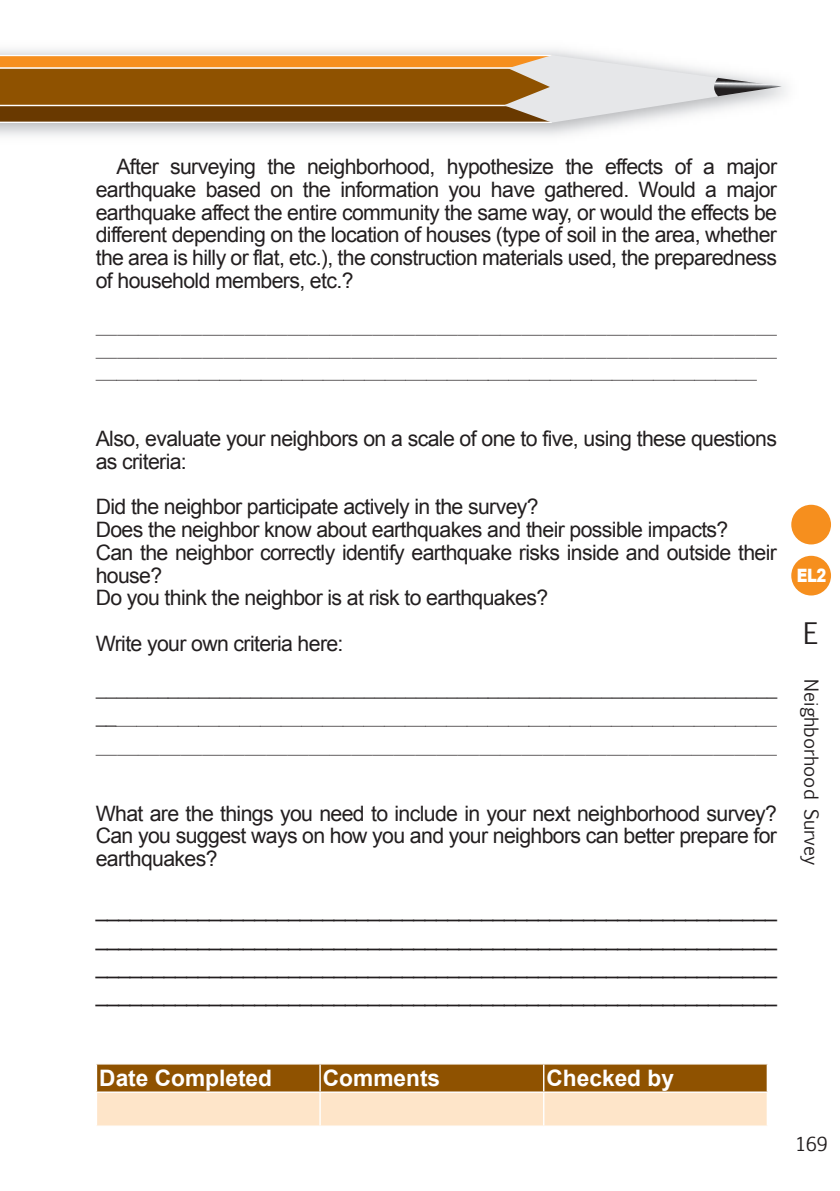
<style>
.page{position:relative;width:840px;height:1191px;background:#fff}
.page>*{position:absolute;margin:0;border:0;box-sizing:border-box;transform-origin:0 0}
.t1{font:28.4px "Euphemia UCAS";color:#231f20}
.t2{font:700 22.6px "Arial";color:#fff}
.t3{font:21.2px/22.6px "Arial";letter-spacing:-.03em;color:#231f20;text-align:justify}
.t4{font:21.2px/22.6px "Koz Min Pro";color:#231f20;text-align:justify}
.t5{font:18.4px "Euphemia UCAS";color:#231f20}
.t6{font:900 18.4px "Arial";color:#fff;scale:.8 1}
</style>
<div class="page">
<svg style="left:0;top:55px;width:781px;height:68px;background:#b68d5b"></svg>
<div style="left:790px;top:556px;width:40px;height:39px;background:#f68f1e;border-radius:50%"></div>
<svg style="left:96px;top:1063px;width:671px;height:62px;background:#cda572"></svg>
<hr style="left:96px;top:1091px;width:224px;height:2px;background:#fff">
<hr style="left:96px;top:1093px;width:1px;height:32px;background:#fff">
<hr style="left:320px;top:1091px;width:223px;height:2px;background:#fff">
<hr style="left:319px;top:1093px;width:1px;height:32px;background:#fff">
<hr style="left:543px;top:1091px;width:224px;height:2px;background:#fff">
<hr style="left:542px;top:1093px;width:2px;height:32px;background:#fff">
<hr style="left:766px;top:1093px;width:1px;height:32px;background:#fff">
<div style="left:790px;top:505px;width:40px;height:39px;background:#f68f1e;border-radius:50%"></div>
<p class="t3" style="left:96px;top:155px;width:682px;text-indent:21px">After surveying the neighborhood, hypothesize the effects of a major earthquake based on the information you have gathered. Would a major earthquake affect the entire community the same way, or would the effects be different depending on the location of houses (type of soil in the area, whether the area is hilly or flat, etc.), the construction materials used, the preparedness of household members, etc.?</p>
<p class="t4" style="left:96px;top:313px;width:682px">＿＿＿＿＿＿＿＿＿＿＿＿＿＿＿＿＿＿＿＿＿＿＿＿＿＿＿＿＿＿＿＿＿＿＿＿＿＿＿＿＿＿＿＿＿＿＿＿＿＿＿＿＿＿＿＿＿＿＿＿＿＿＿＿＿＿＿＿＿＿＿＿＿＿＿＿＿＿＿＿＿＿＿＿＿＿＿＿＿＿＿＿＿＿＿＿</p>
<p class="t3" style="left:96px;top:428px;width:682px">Also, evaluate your neighbors on a scale of one to five, using these questions as criteria:</p>
<p class="t3" style="left:96px;top:496px;width:682px;text-align:left">Did the neighbor participate actively in the survey?<br>Does the neighbor know about earthquakes and their possible impacts?<br>Can the neighbor correctly identify earthquake risks inside and outside their house?<br>Do you think the neighbor is at risk to earthquakes?</p>
<p class="t3" style="left:96px;top:632px;width:249px">Write your own criteria here:</p>
<p class="t4" style="left:96px;top:673px;width:682px;line-height:28.4px">__________________________________________________________________ __＿＿＿＿＿＿＿＿＿＿＿＿＿＿＿＿＿＿＿＿＿＿＿＿＿＿＿＿＿＿＿＿＿＿＿＿＿＿＿＿＿＿＿＿＿＿＿＿＿＿＿＿＿＿＿＿＿＿＿＿＿＿＿＿</p>
<p class="t3" style="left:96px;top:802px;width:682px">What are the things you need to include in your next neighborhood survey?<br>Can you suggest ways on how you and your neighbors can better prepare for earthquakes?</p>
<p class="t3" style="left:96px;top:895px;width:682px;line-height:28.4px">____________________________________________________________ ____________________________________________________________ ____________________________________________________________ ____________________________________________________________</p>
<p class="t6" style="left:796px;top:565px;width:38px">EL2</p>
<h1 class="t1" style="left:802px;top:613px;width:17px">E</h1>
<p class="t5" style="left:824px;top:679px;width:187px;rotate:90deg">Neighborhood Survey</p>
<p class="t2" style="left:99px;top:1065px;width:174px">Date Completed</p>
<p class="t2" style="left:323px;top:1065px;width:119px">Comments</p>
<p class="t2" style="left:546px;top:1065px;width:129px">Checked by</p>
<p class="t5" style="left:795px;top:1130px;width:34px">169</p>
</div>
